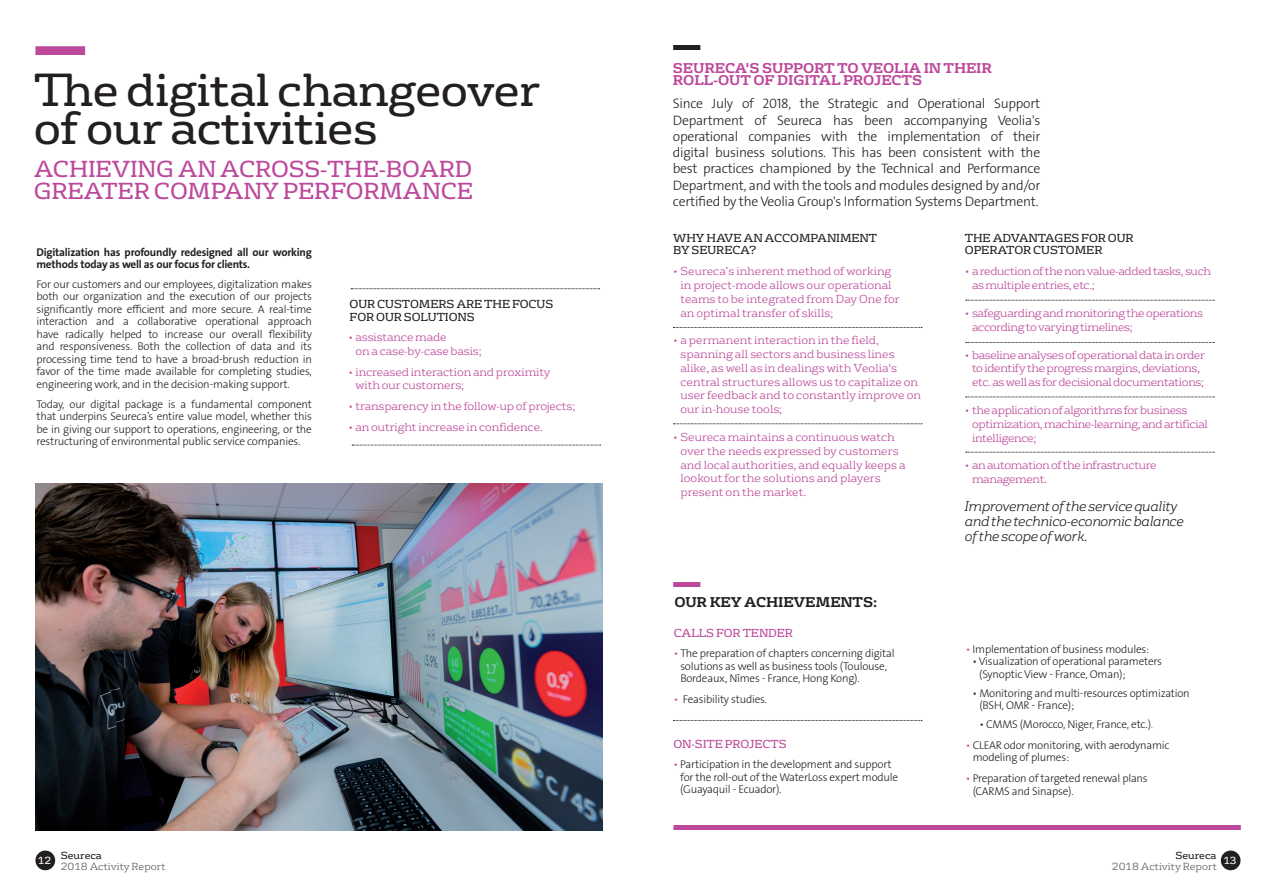
<style>
.page{position:relative;width:1276px;height:886px;background:#fff}
.page>*{position:absolute;margin:0;border:0;box-sizing:border-box;transform-origin:0 0}
.t1{font:45px/37.5px "FS Rufus";letter-spacing:-.01em;color:#231f20}
.t2{font:22.5px/22.5px "FS Rufus";letter-spacing:-.01em;color:#bc499b;text-align:right}
.t3{font:13.75px/16.2px "The Sans Veolia W3 Lig";letter-spacing:-.02em;color:#231f20;text-align:justify}
.t4{font:italic 300 13.75px/15px "FS Rufus";letter-spacing:-.03em;color:#231f20}
.t5{font:700 13.75px/12.5px "FS Rufus";letter-spacing:-.01em;color:#bc499b}
.t6{font:700 13.75px "FS Rufus";letter-spacing:-.01em;color:#231f20}
.t7{font:11.25px/12.5px "The Sans Veolia W3 Lig";letter-spacing:-.02em;color:#231f20}
.t8{font:300 11.25px/13.8px "FS Rufus";letter-spacing:-.01em;color:#bc499b}
.t9{font:300 11.25px/13.8px "FS Rufus";letter-spacing:-.03em;color:#bc499b}
.t10{font:11.25px/12.5px "FS Rufus";letter-spacing:-.01em;color:#231f20}
.t11{font:11.25px/12.5px "The Sans Veolia W7 Bld";letter-spacing:-.02em;color:#231f20}
.t12{font:11.25px "FS Rufus";letter-spacing:-.01em;color:#bc499b}
.t13{font:300 10px "FS Rufus";color:#57585a}
.t14{font:10px "FS Rufus";color:#231f20}
.t15{font:10px "FS Rufus";color:#fff}
.s1{font-family:"The Sans Veolia W3 Lig";font-weight:400}
.s2{color:#bc499b}
</style>
<div class="page">
<div style="left:35px;top:850px;width:20px;height:20px;background:#231f20;border-radius:50%"></div>
<div style="left:1220px;top:850px;width:20px;height:20px;background:#231f20;border-radius:50%"></div>
<div style="left:35px;top:46px;width:50px;height:9px;background:#bc499b"></div>
<div style="left:673px;top:45px;width:27px;height:5px;background:#231f20"></div>
<div style="left:673px;top:582px;width:27px;height:5px;background:#bc499b"></div>
<img style="left:36px;top:484px;width:567px;height:346px">
<svg style="left:673px;top:327px;width:249px;height:1px"></svg>
<svg style="left:351px;top:288px;width:248px;height:1px"></svg>
<svg style="left:352px;top:445px;width:248px;height:1px"></svg>
<svg style="left:673px;top:423px;width:249px;height:1px"></svg>
<svg style="left:673px;top:720px;width:249px;height:1px"></svg>
<svg style="left:965px;top:452px;width:249px;height:1px"></svg>
<svg style="left:965px;top:397px;width:249px;height:1px"></svg>
<svg style="left:965px;top:342px;width:249px;height:1px"></svg>
<svg style="left:965px;top:300px;width:249px;height:1px"></svg>
<div style="left:673px;top:825px;width:567px;height:5px;background:#bc499b"></div>
<h1 class="t1" style="left:34px;top:69px;width:508px">THE DIGITAL CHANGEOVER<br>OF OUR ACTIVITIES</h1>
<h2 class="t2" style="left:34px;top:156px;width:254px">ACHIEVING AN ACROSS</h2>
<h2 class="t2" style="left:34px;top:156px;width:440px">-THE-BOARD<br>GREATER COMPANY PERFORMANCE</h2>
<p class="t11" style="left:36px;top:246px;width:277px">Digitalization has profoundly redesigned all our working methods today as well as our focus for clients.</p>
<p class="t7" style="left:36px;top:278px;width:277px;text-align:justify">For our customers and our employees, digitalization makes both our organization and the execution of our projects significantly more efficient and more secure. A real-time interaction and a collaborative operational approach have radically helped to increase our overall flexibility and responsiveness. Both the collection of data and its processing time tend to have a broad-brush reduction in favor of the time made available for completing studies, engineering work, and in the decision-making support.</p>
<p class="t7" style="left:36px;top:397px;width:277px;text-align:justify">Today, our digital package is a fundamental component that underpins Seureca’s entire value model, whether this be in giving our support to operations, engineering, or the restructuring of environmental public service companies.</p>
<p class="t10" style="left:350px;top:297px;width:203px">OUR CUSTOMERS ARE THE FOCUS<br>FOR OUR SOLUTIONS</p>
<p class="t8" style="left:355px;top:329px;width:128px;text-indent:-7px"><span class="s1">•</span> assistance made<br>on a case-by-case basis;</p>
<p class="t8" style="left:355px;top:364px;width:196px;text-indent:-7px"><span class="s1">•</span> increased interaction and proximity with our customers;</p>
<p class="t8" style="left:348px;top:398px;width:228px"><span class="s1">•</span> transparency in the follow-up of projects;</p>
<p class="t8" style="left:348px;top:419px;width:196px"><span class="s1">•</span> an outright increase in confidence.</p>
<p class="t15" style="left:38px;top:852px;width:15px">12</p>
<p class="t14" style="left:61px;top:847px;width:43px">SEURECA</p>
<p class="t13" style="left:61px;top:859px;width:106px">2018 Activity Report</p>
<p class="t5" style="left:673px;top:60px;width:321px">SEURECA'S SUPPORT TO VEOLIA IN THEIR<br>ROLL-OUT OF DIGITAL PROJECTS</p>
<p class="t3" style="left:673px;top:96px;width:369px">Since July of 2018, the Strategic and Operational Support Department of Seureca has been accompanying Veolia's operational companies with the implementation of their digital business solutions. This has been consistent with the best practices championed by the Technical and Performance Department, and with the tools and modules designed by and/or certified by the Veolia Group's Information Systems Department.</p>
<p class="t10" style="left:673px;top:231px;width:205px">WHY HAVE AN ACCOMPANIMENT<br>BY SEURECA?</p>
<p class="t8" style="left:680px;top:263px;width:221px;text-indent:-7px"><span class="s1">•</span> Seureca’s inherent method of working in project-mode allows our operational teams to be integrated from Day One for an optimal transfer of skills;</p>
<p class="t8" style="left:680px;top:333px;width:242px;text-indent:-7px"><span class="s1">•</span> a permanent interaction in the field, spanning all sectors and business lines alike, as well as in dealings with Veolia's central structures allows us to capitalize on user feedback and to constantly improve on our in-house tools;</p>
<p class="t8" style="left:680px;top:429px;width:227px;text-indent:-7px"><span class="s1">•</span> Seureca maintains a continuous watch over the needs expressed by customers and local authorities, and equally keeps a lookout for the solutions and players present on the market.</p>
<p class="t6" style="left:674px;top:590px;width:204px">OUR KEY ACHIEVEMENTS:</p>
<p class="t12" style="left:674px;top:623px;width:121px">CALLS FOR TENDER</p>
<p class="t7" style="left:680px;top:647px;width:216px;text-indent:-7px"><span class="s2">•</span> The preparation of chapters concerning digital solutions as well as business tools (Toulouse,<br>Bordeaux, Nîmes - France, Hong Kong).</p>
<p class="t7" style="left:674px;top:693px;width:95px"><span class="s2">•</span> Feasibility studies.</p>
<p class="t12" style="left:673px;top:734px;width:113px">ON-SITE PROJECTS</p>
<p class="t7" style="left:680px;top:758px;width:219px;text-indent:-7px"><span class="s2">•</span> Participation in the development and support for the roll-out of the WaterLoss expert module (Guayaquil - Ecuador).</p>
<p class="t10" style="left:965px;top:231px;width:170px">THE ADVANTAGES FO R OUR<br>OPE</p>
<p class="t10" style="left:989px;top:243px;width:115px">RATOR CUSTOMER</p>
<p class="t9" style="left:972px;top:263px;width:241px;text-indent:-7px"><span class="s1">•</span> a reduction of the non value-added tasks, such as multiple entries, etc.;</p>
<p class="t9" style="left:972px;top:305px;width:232px;text-indent:-7px"><span class="s1">•</span> safeguarding and monitoring the operations according to varying timelines;</p>
<p class="t9" style="left:965px;top:347px;width:242px;text-align:center"><span class="s1">•</span> baseline analyses of operational data in order to identify the progress margins, deviations, etc. as well as for decisional documentations;</p>
<p class="t9" style="left:972px;top:402px;width:237px;text-indent:-7px"><span class="s1">•</span> the application of algorithms for business optimization, machine-learning, and artificial intelligence;</p>
<p class="t9" style="left:972px;top:458px;width:186px;text-indent:-7px"><span class="s1">•</span> an automation of the infrastructure management.</p>
<p class="t4" style="left:964px;top:497px;width:221px">Improvement of the service quality and the technico-economic balance of the scope of work.</p>
<p class="t7" style="left:965px;top:643px;width:185px"><span class="s2">•</span> Implementation of business modules:</p>
<p class="t7" style="left:979px;top:655px;width:184px;text-indent:-7px">• Visualization of operational parameters (Synoptic View - France, Oman);</p>
<p class="t7" style="left:979px;top:687px;width:212px;text-indent:-7px">• Monitoring and multi-resources optimization (BSH, OMR - France);</p>
<p class="t7" style="left:979px;top:718px;width:175px">• CMMS (Morocco, Niger, France, etc.)<span class="s2">.</span></p>
<p class="t7" style="left:972px;top:739px;width:198px;text-indent:-7px"><span class="s2">•</span> CLEAR odor monitoring, with aerodynamic modeling of plumes:</p>
<p class="t7" style="left:972px;top:772px;width:177px;text-indent:-7px"><span class="s2">•</span> Preparation of targeted renewal plans (CARMS and Sinapse).</p>
<p class="t14" style="left:1175px;top:847px;width:43px">SEURECA</p>
<p class="t15" style="left:1223px;top:852px;width:15px">13</p>
<p class="t13" style="left:1112px;top:859px;width:106px">2018 Activity Report</p>
</div>
